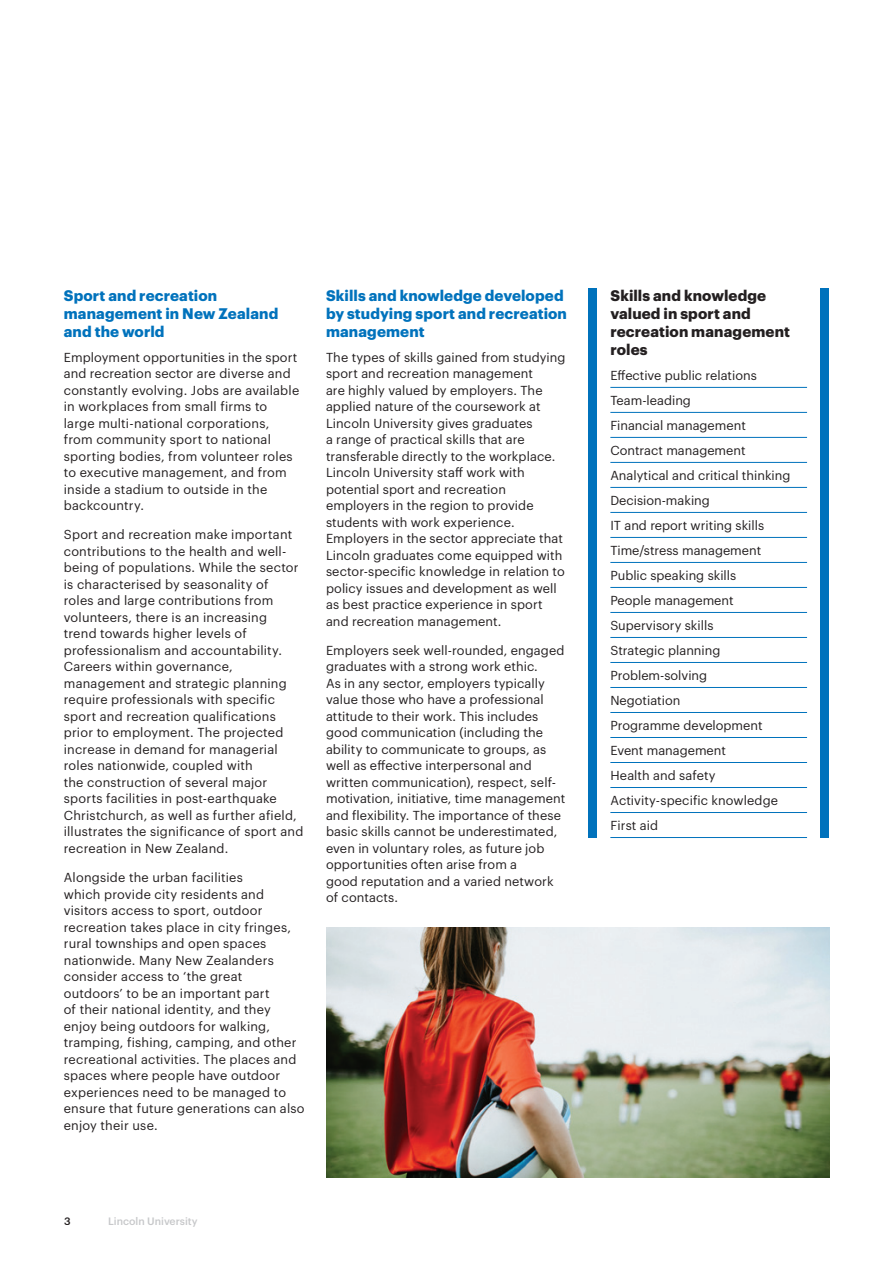
<style>
.page{position:relative;width:893px;height:1263px;background:#fff}
.page>*{position:absolute;margin:0;border:0;box-sizing:border-box;transform-origin:0 0}
.t1{font:700 15px/18px "Graphik";letter-spacing:.01em;color:#0072bc}
.t2{font:700 15px/18px "Graphik";letter-spacing:.01em;color:#231f20}
.t3{font:12.75px/16.5px "Graphik";letter-spacing:.01em;color:#231f20}
.t4{font:500 10.5px "Graphik";color:#c7c8ca}
.t5{font:500 10.5px "Graphik";color:#231f20}
</style>
<div class="page">
<hr style="left:610px;top:387px;width:197px;height:1px;background:#0072bc">
<hr style="left:610px;top:412px;width:197px;height:1px;background:#0072bc">
<hr style="left:610px;top:437px;width:197px;height:1px;background:#0072bc">
<hr style="left:610px;top:462px;width:197px;height:1px;background:#0072bc">
<hr style="left:610px;top:487px;width:197px;height:1px;background:#0072bc">
<hr style="left:610px;top:512px;width:197px;height:1px;background:#0072bc">
<hr style="left:610px;top:537px;width:197px;height:1px;background:#0072bc">
<hr style="left:610px;top:562px;width:197px;height:1px;background:#0072bc">
<hr style="left:610px;top:587px;width:197px;height:1px;background:#0072bc">
<hr style="left:610px;top:612px;width:197px;height:1px;background:#0072bc">
<hr style="left:610px;top:637px;width:197px;height:1px;background:#0072bc">
<hr style="left:610px;top:662px;width:197px;height:1px;background:#0072bc">
<hr style="left:610px;top:687px;width:197px;height:1px;background:#0072bc">
<hr style="left:610px;top:712px;width:197px;height:1px;background:#0072bc">
<hr style="left:610px;top:737px;width:197px;height:1px;background:#0072bc">
<hr style="left:610px;top:762px;width:197px;height:1px;background:#0072bc">
<hr style="left:610px;top:787px;width:197px;height:1px;background:#0072bc">
<hr style="left:610px;top:812px;width:197px;height:1px;background:#0072bc">
<hr style="left:610px;top:837px;width:197px;height:1px;background:#0072bc">
<div style="left:588px;top:288px;width:9px;height:550px;background:#0072bc"></div>
<div style="left:821px;top:288px;width:8px;height:550px;background:#0072bc"></div>
<img style="left:326px;top:928px;width:503px;height:250px">
<p class="t1" style="left:64px;top:285px;width:216px">Sport and recreation management in New Zealand and the world</p>
<p class="t3" style="left:64px;top:348px;width:237px">Employment opportunities in the sport and recreation sector are diverse and constantly evolving. Jobs are available in workplaces from small firms to large multi-national corporations, from community sport to national sporting bodies, from volunteer roles to executive management, and from inside a stadium to outside in the backcountry.</p>
<p class="t3" style="left:64px;top:525px;width:241px">Sport and recreation make important contributions to the health and well&shy;being of populations. While the sector is characterised by seasonality of<br>roles and large contributions from volunteers, there is an increasing<br>trend towards higher levels of professionalism and accountability.<br>Careers within governance, management and strategic planning require professionals with specific sport and recreation qualifications prior to employment. The projected increase in demand for managerial roles nationwide, coupled with<br>the construction of several major sports facilities in post-earthquake Christchurch, as well as further afield, illustrates the significance of sport and recreation in New Zealand.</p>
<p class="t3" style="left:64px;top:868px;width:242px">Alongside the urban facilities<br>which provide city residents and visitors access to sport, outdoor recreation takes place in city fringes, rural townships and open spaces nationwide. Many New Zealanders consider access to ‘the great<br>outdoors’ to be an important part<br>of their national identity, and they enjoy being outdoors for walking, tramping, fishing, camping, and other recreational activities. The places and spaces where people have outdoor experiences need to be managed to ensure that future generations can also enjoy their use.</p>
<p class="t1" style="left:326px;top:285px;width:242px">Skills and knowledge developed by studying sport and recreation management</p>
<p class="t3" style="left:326px;top:348px;width:241px">The types of skills gained from studying sport and recreation management<br>are highly valued by employers. The applied nature of the coursework at Lincoln University gives graduates<br>a range of practical skills that are transferable directly to the workplace.<br>Lincoln University staff work with potential sport and recreation employers in the region to provide students with work experience.<br>Employers in the sector appreciate that Lincoln graduates come equipped with sector-specific knowledge in relation to policy issues and development as well as best practice experience in sport and recreation management.</p>
<p class="t3" style="left:326px;top:641px;width:241px">Employers seek well-rounded, engaged graduates with a strong work ethic.<br>As in any sector, employers typically value those who have a professional attitude to their work. This includes good communication (including the ability to communicate to groups, as well as effective interpersonal and written communication), respect, self&shy;motivation, initiative, time management and flexibility. The importance of these basic skills cannot be underestimated, even in voluntary roles, as future job opportunities often arise from a<br>good reputation and a varied network of contacts.</p>
<p class="t5" style="left:64px;top:1213px;width:8px">3</p>
<p class="t4" style="left:108px;top:1213px;width:91px">Lincoln University</p>
<p class="t2" style="left:610px;top:285px;width:181px">Skills and knowledge valued in sport and recreation management roles</p>
<p class="t3" style="left:610px;top:361px;width:182px;line-height:25px">Effective public relations<br>Team-leading<br>Financial management<br>Contract management<br>Analytical and critical thinking<br>Decision-making<br>IT and report writing skills<br>Time/stress management<br>Public speaking skills<br>People management<br>Supervisory skills<br>Strategic planning<br>Problem-solving<br>Negotiation<br>Programme development<br>Event management<br>Health and safety<br>Activity-specific knowledge<br>First aid</p>
</div>
